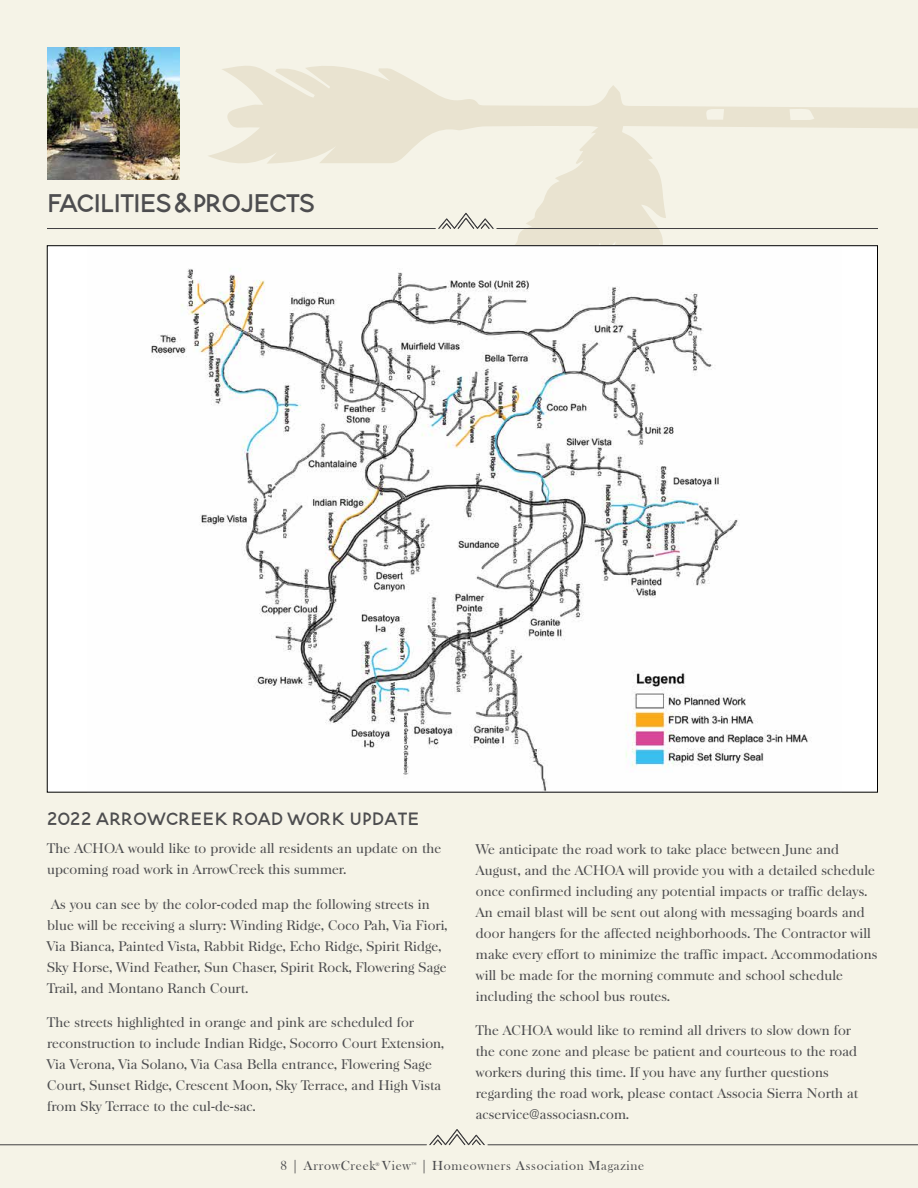
<style>
.page{position:relative;width:918px;height:1188px;background:#f5f3e7}
.page>*{position:absolute;margin:0;border:0;box-sizing:border-box;transform-origin:0 0}
.t1{font:45px "Blooming Elegant Sans";letter-spacing:-.02em;color:#4d4d4f}
.t2{font:31.5px "Blooming Elegant Sans";letter-spacing:.01em;color:#4d4d4f}
.t3{font:13.5px/21px "Baskerville Serial";letter-spacing:.01em;color:#4d4d4f}
.t4{font:13.5px "Bask Old Face";letter-spacing:.05em;color:#4d4d4f}
.t5{font:5.25px "Bask Old Face";color:#4d4d4f}
</style>
<div class="page">
<svg style="left:429px;top:1129px;width:56px;height:16px"></svg>
<hr style="left:488px;top:1144px;width:430px;height:1px;background:#414042">
<hr style="left:0;top:1144px;width:426px;height:1px;background:#414042">
<svg style="left:209px;top:66px;width:709px;height:179px"></svg>
<img style="left:47px;top:47px;width:133px;height:133px">
<svg style="left:438px;top:213px;width:56px;height:16px"></svg>
<hr style="left:497px;top:228px;width:381px;height:1px;background:#414042">
<hr style="left:47px;top:228px;width:388px;height:1px;background:#414042">
<div style="left:47px;top:246px;width:831px;height:546px;background:#fff"></div>
<img style="left:151px;top:268px;width:657px;height:523px">
<h1 class="t1" style="left:47px;top:170px;width:270px">facilities &amp; projects</h1>
<h2 class="t2" style="left:47px;top:796px;width:374px">2022 arrowcreek road work update</h2>
<p class="t3" style="left:47px;top:838px;width:395px">The ACHOA would like to provide all residents an update on the upcoming road work in ArrowCreek this summer.</p>
<p class="t3" style="left:47px;top:894px;width:402px;text-indent:4px">As you can see by the color-coded map the following streets in blue will be receiving a slurry: Winding Ridge, Coco Pah, Via Fiori, Via Bianca, Painted Vista, Rabbit Ridge, Echo Ridge, Spirit Ridge, Sky Horse, Wind Feather, Sun Chaser, Spirit Rock, Flowering Sage Trail, and Montano Ranch Court.</p>
<p class="t3" style="left:47px;top:1012px;width:398px">The streets highlighted in orange and pink are scheduled for reconstruction to include Indian Ridge, Socorro Court Extension, Via Verona, Via Solano, Via Casa Bella entrance, Flowering Sage Court, Sunset Ridge, Crescent Moon, Sky Terrace, and High Vista from Sky Terrace to the cul-de-sac.</p>
<p class="t3" style="left:476px;top:839px;width:403px">We anticipate the road work to take place between June and August, and the ACHOA will provide you with a detailed schedule once confirmed including any potential impacts or traffic delays.<br>An email blast will be sent out along with messaging boards and door hangers for the affected neighborhoods. The Contractor will make every effort to minimize the traffic impact. Accommodations will be made for the morning commute and school schedule including the school bus routes.</p>
<p class="t3" style="left:476px;top:1020px;width:384px">The ACHOA would like to remind all drivers to slow down for the cone zone and please be patient and courteous to the road workers during this time. If you have any further questions regarding the road work, please contact Associa Sierra North at acservice@associasn.com.</p>
<p class="t4" style="left:281px;top:1158px;width:132px">8 | ArrowCreek View</p>
<p class="t5" style="left:375px;top:1161px;width:6px">®</p>
<p class="t5" style="left:411px;top:1161px;width:6px">™</p>
<p class="t4" style="left:421px;top:1158px;width:225px">| Homeowners Association Magazine</p>
</div>
